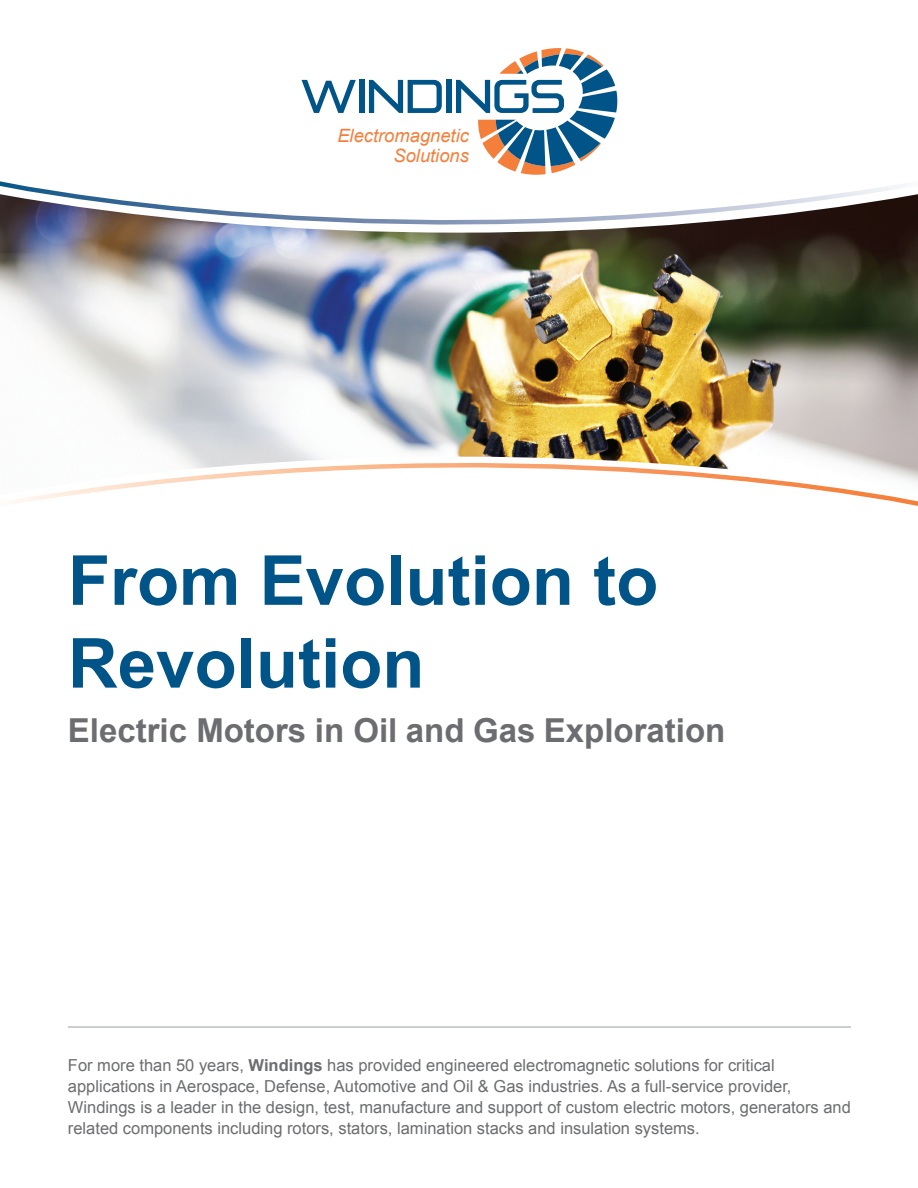
<style>
.page{position:relative;width:918px;height:1188px;background:#fff}
.page>*{position:absolute;margin:0;border:0;box-sizing:border-box;transform-origin:0 0}
.t1{font:700 69px/82.8px "Arial";color:#015487}
.t2{font:700 33px "Arial";color:#6c6d70}
.t3{font:italic 18.3px/20px "Arial";color:#f47f3a;text-align:right}
.t4{font:16.5px/21px "Arial";color:#6c6d70}
.s1{font-weight:700}
</style>
<div class="page">
<img style="left:0;top:274px;width:918px;height:140px">
<svg style="left:302px;top:80px;width:54px;height:33px"></svg>
<div style="left:359px;top:80px;width:5px;height:33px;background:#015487"></div>
<svg style="left:369px;top:80px;width:73px;height:33px"></svg>
<div style="left:446px;top:80px;width:5px;height:33px;background:#015487"></div>
<svg style="left:456px;top:48px;width:161px;height:127px"></svg>
<img style="left:0;top:181px;width:918px;height:93px">
<svg style="left:13px;top:414px;width:905px;height:92px"></svg>
<hr style="left:69px;top:1026px;width:781px;height:2px;background:#bcbdc0">
<p class="t3" style="left:337px;top:126px;width:133px">Electromagnetic<br>Solutions</p>
<h1 class="t1" style="left:68px;top:542px;width:592px">From Evolution to<br>Revolution</h1>
<h2 class="t2" style="left:68px;top:708px;width:659px">Electric Motors in Oil and Gas Exploration</h2>
<p class="t4" style="left:68px;top:1055px;width:784px">For more than 50 years, <span class="s1">Windings</span> has provided engineered electromagnetic solutions for critical applications in Aerospace, Defense, Automotive and Oil &amp; Gas industries. As a full-service provider, Windings is a leader in the design, test, manufacture and support of custom electric motors, generators and related components including rotors, stators, lamination stacks and insulation systems.</p>
</div>
